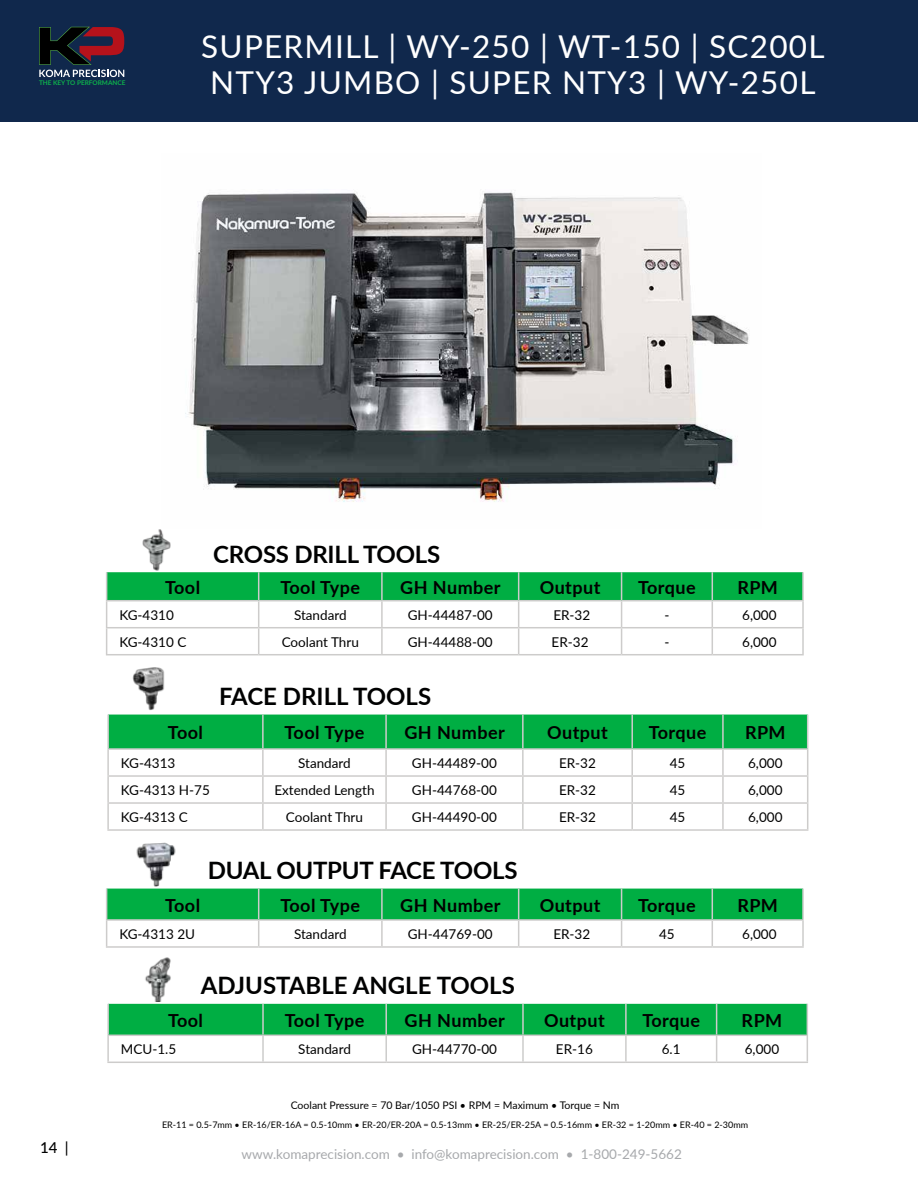
<style>
.page{position:relative;width:918px;height:1188px;background:#fff}
.page>*{position:absolute;margin:0;border:0;box-sizing:border-box;transform-origin:0 0}
.t1{font:31.5px/36px "Lato";letter-spacing:.04em;color:#fff}
.t2{font:700 24px "Lato";letter-spacing:-.01em;color:#000101}
.t3{font:700 18px "Lato";letter-spacing:.025em;color:#000}
.t4{font:500 15px "Lato";color:#000}
.t5{font:13.5px "Lato";color:#000}
.t6{font:13.5px "Lato";color:#a7a9ac}
.t7{font:10.5px "Lato";color:#000}
.t8{font:9px "Lato";color:#000}
.t9{font:700 6.45px "Lato";color:#0db14b}
</style>
<div class="page">
<div style="left:0;top:0;width:918px;height:122px;background:#10284c"></div>
<svg style="left:39px;top:27px;width:85px;height:50px"></svg>
<hr style="left:802px;top:572px;width:2px;height:28px;background:#cdcccb">
<hr style="left:712px;top:600px;width:92px;height:1px;background:#cdcccb">
<hr style="left:802px;top:601px;width:2px;height:26px;background:#cdcccb">
<hr style="left:712px;top:627px;width:92px;height:1px;background:#cdcccb">
<svg style="left:106px;top:572px;width:697px;height:82px"></svg>
<hr style="left:802px;top:628px;width:2px;height:26px;background:#cdcccb">
<hr style="left:106px;top:654px;width:153px;height:1px;background:#cdcccb">
<hr style="left:259px;top:654px;width:123px;height:1px;background:#cdcccb">
<hr style="left:382px;top:654px;width:137px;height:1px;background:#cdcccb">
<hr style="left:519px;top:654px;width:103px;height:1px;background:#cdcccb">
<hr style="left:622px;top:654px;width:90px;height:1px;background:#cdcccb">
<hr style="left:712px;top:654px;width:92px;height:1px;background:#cdcccb">
<hr style="left:107px;top:715px;width:2px;height:33px;background:#cdcccb">
<hr style="left:107px;top:748px;width:156px;height:2px;background:#cdcccb">
<hr style="left:107px;top:750px;width:2px;height:25px;background:#cdcccb">
<hr style="left:107px;top:775px;width:156px;height:2px;background:#cdcccb">
<hr style="left:107px;top:777px;width:2px;height:25px;background:#cdcccb">
<hr style="left:107px;top:802px;width:156px;height:2px;background:#cdcccb">
<hr style="left:107px;top:804px;width:2px;height:25px;background:#cdcccb">
<svg style="left:108px;top:715px;width:700px;height:114px"></svg>
<hr style="left:107px;top:829px;width:156px;height:2px;background:#cdcccb">
<hr style="left:263px;top:829px;width:123px;height:2px;background:#cdcccb">
<hr style="left:386px;top:829px;width:137px;height:2px;background:#cdcccb">
<hr style="left:523px;top:829px;width:109px;height:2px;background:#cdcccb">
<hr style="left:632px;top:829px;width:91px;height:2px;background:#cdcccb">
<hr style="left:723px;top:829px;width:85px;height:2px;background:#cdcccb">
<hr style="left:107px;top:1004px;width:2px;height:31px;background:#cdcccb">
<hr style="left:107px;top:1035px;width:156px;height:1px;background:#cdcccb">
<hr style="left:107px;top:1036px;width:2px;height:26px;background:#cdcccb">
<svg style="left:108px;top:1004px;width:700px;height:58px"></svg>
<hr style="left:107px;top:1062px;width:156px;height:1px;background:#cdcccb">
<hr style="left:263px;top:1062px;width:123px;height:1px;background:#cdcccb">
<hr style="left:386px;top:1062px;width:137px;height:1px;background:#cdcccb">
<hr style="left:523px;top:1062px;width:103px;height:1px;background:#cdcccb">
<hr style="left:626px;top:1062px;width:91px;height:1px;background:#cdcccb">
<hr style="left:717px;top:1062px;width:91px;height:1px;background:#cdcccb">
<img style="left:145px;top:957px;width:26px;height:45px">
<img style="left:132px;top:667px;width:33px;height:43px">
<img style="left:142px;top:529px;width:29px;height:42px">
<hr style="left:802px;top:889px;width:2px;height:30px;background:#cdcccb">
<hr style="left:712px;top:919px;width:92px;height:2px;background:#cdcccb">
<svg style="left:106px;top:889px;width:697px;height:57px"></svg>
<hr style="left:802px;top:921px;width:2px;height:25px;background:#cdcccb">
<hr style="left:106px;top:946px;width:153px;height:2px;background:#cdcccb">
<hr style="left:259px;top:946px;width:123px;height:2px;background:#cdcccb">
<hr style="left:382px;top:946px;width:137px;height:2px;background:#cdcccb">
<hr style="left:519px;top:946px;width:103px;height:2px;background:#cdcccb">
<hr style="left:622px;top:946px;width:90px;height:2px;background:#cdcccb">
<hr style="left:712px;top:946px;width:92px;height:2px;background:#cdcccb">
<img style="left:136px;top:842px;width:40px;height:45px">
<img style="left:185px;top:192px;width:564px;height:310px">
<p class="t9" style="left:39px;top:78px;width:88px">THE KEY TO PERFORMANCE</p>
<h1 class="t1" style="left:201px;top:27px;width:625px">SUPERMILL | WY-250 | WT-150 | SC200L<br>NTY3 JUMBO | SUPER NTY3 | WY-250L</h1>
<h2 class="t2" style="left:213px;top:537px;width:229px">CROSS DRILL TOOLS</h2>
<h3 class="t3" style="left:165px;top:574px;width:37px">Tool</h3>
<h3 class="t3" style="left:280px;top:574px;width:81px">Tool Type</h3>
<h3 class="t3" style="left:400px;top:574px;width:102px">GH Number</h3>
<h3 class="t3" style="left:540px;top:574px;width:62px">Output</h3>
<h3 class="t3" style="left:638px;top:574px;width:59px">Torque</h3>
<h3 class="t3" style="left:737px;top:574px;width:42px">RPM</h3>
<p class="t5" style="left:119px;top:605px;width:56px">KG-4310</p>
<p class="t5" style="left:294px;top:605px;width:54px">Standard</p>
<p class="t5" style="left:408px;top:605px;width:86px">GH-44487-00</p>
<p class="t5" style="left:553px;top:605px;width:38px">ER-32</p>
<p class="t5" style="left:664px;top:605px;width:7px">-</p>
<p class="t5" style="left:742px;top:605px;width:36px">6,000</p>
<p class="t5" style="left:119px;top:632px;width:69px">KG-4310 C</p>
<p class="t5" style="left:282px;top:632px;width:79px">Coolant Thru</p>
<p class="t5" style="left:408px;top:632px;width:86px">GH-44488-00</p>
<p class="t5" style="left:552px;top:632px;width:38px">ER-32</p>
<p class="t5" style="left:664px;top:632px;width:7px">-</p>
<p class="t5" style="left:742px;top:632px;width:36px">6,000</p>
<h2 class="t2" style="left:219px;top:678px;width:214px">FACE DRILL TOOLS</h2>
<h3 class="t3" style="left:168px;top:719px;width:37px">Tool</h3>
<h3 class="t3" style="left:285px;top:719px;width:81px">Tool Type</h3>
<h3 class="t3" style="left:404px;top:719px;width:102px">GH Number</h3>
<h3 class="t3" style="left:547px;top:719px;width:62px">Output</h3>
<h3 class="t3" style="left:649px;top:719px;width:59px">Torque</h3>
<h3 class="t3" style="left:745px;top:719px;width:42px">RPM</h3>
<p class="t5" style="left:121px;top:753px;width:56px">KG-4313</p>
<p class="t5" style="left:298px;top:753px;width:54px">Standard</p>
<p class="t5" style="left:412px;top:753px;width:86px">GH-44489-00</p>
<p class="t5" style="left:559px;top:753px;width:38px">ER-32</p>
<p class="t5" style="left:670px;top:753px;width:17px">45</p>
<p class="t5" style="left:748px;top:753px;width:36px">6,000</p>
<p class="t5" style="left:121px;top:780px;width:90px">KG-4313 H-75</p>
<p class="t5" style="left:274px;top:780px;width:102px">Extended Length</p>
<p class="t5" style="left:412px;top:780px;width:86px">GH-44768-00</p>
<p class="t5" style="left:559px;top:780px;width:38px">ER-32</p>
<p class="t5" style="left:670px;top:780px;width:17px">45</p>
<p class="t5" style="left:748px;top:780px;width:36px">6,000</p>
<p class="t5" style="left:121px;top:807px;width:69px">KG-4313 C</p>
<p class="t5" style="left:286px;top:807px;width:79px">Coolant Thru</p>
<p class="t5" style="left:412px;top:807px;width:86px">GH-44490-00</p>
<p class="t5" style="left:559px;top:807px;width:38px">ER-32</p>
<p class="t5" style="left:670px;top:807px;width:17px">45</p>
<p class="t5" style="left:748px;top:807px;width:36px">6,000</p>
<h2 class="t2" style="left:208px;top:852px;width:311px">DUAL OUTPUT FACE TOOLS</h2>
<h3 class="t3" style="left:165px;top:892px;width:37px">Tool</h3>
<h3 class="t3" style="left:280px;top:892px;width:81px">Tool Type</h3>
<h3 class="t3" style="left:400px;top:892px;width:102px">GH Number</h3>
<h3 class="t3" style="left:540px;top:892px;width:62px">Output</h3>
<h3 class="t3" style="left:638px;top:892px;width:59px">Torque</h3>
<h3 class="t3" style="left:737px;top:892px;width:42px">RPM</h3>
<p class="t5" style="left:119px;top:924px;width:77px">KG-4313 2U</p>
<p class="t5" style="left:294px;top:924px;width:54px">Standard</p>
<p class="t5" style="left:408px;top:924px;width:86px">GH-44769-00</p>
<p class="t5" style="left:553px;top:924px;width:38px">ER-32</p>
<p class="t5" style="left:659px;top:924px;width:17px">45</p>
<p class="t5" style="left:742px;top:924px;width:36px">6,000</p>
<h2 class="t2" style="left:201px;top:968px;width:316px">ADJUSTABLE ANGLE TOOLS</h2>
<h3 class="t3" style="left:168px;top:1007px;width:37px">Tool</h3>
<h3 class="t3" style="left:285px;top:1007px;width:81px">Tool Type</h3>
<h3 class="t3" style="left:405px;top:1007px;width:102px">GH Number</h3>
<h3 class="t3" style="left:544px;top:1007px;width:62px">Output</h3>
<h3 class="t3" style="left:642px;top:1007px;width:59px">Torque</h3>
<h3 class="t3" style="left:742px;top:1007px;width:42px">RPM</h3>
<p class="t5" style="left:121px;top:1040px;width:57px">MCU-1.5</p>
<p class="t5" style="left:298px;top:1040px;width:54px">Standard</p>
<p class="t5" style="left:412px;top:1040px;width:86px">GH-44770-00</p>
<p class="t5" style="left:556px;top:1040px;width:38px">ER-16</p>
<p class="t5" style="left:662px;top:1040px;width:20px">6.1</p>
<p class="t5" style="left:745px;top:1040px;width:36px">6,000</p>
<p class="t4" style="left:40px;top:1136px;width:30px">14 |</p>
<p class="t7" style="left:291px;top:1098px;width:330px">Coolant Pressure = 70 Bar/1050 PSI • RPM = Maximum • Torque = Nm</p>
<p class="t8" style="left:162px;top:1118px;width:588px">ER-11 = 0.5-7mm • ER-16/ER-16A = 0.5-10mm • ER-20/ER-20A = 0.5-13mm • ER-25/ER-25A = 0.5-16mm • ER-32 = 1-20mm • ER-40 = 2-30mm</p>
<p class="t6" style="left:242px;top:1145px;width:442px">www.komaprecision.com • info@komaprecision.com • 1-800-249-5662</p>
</div>
